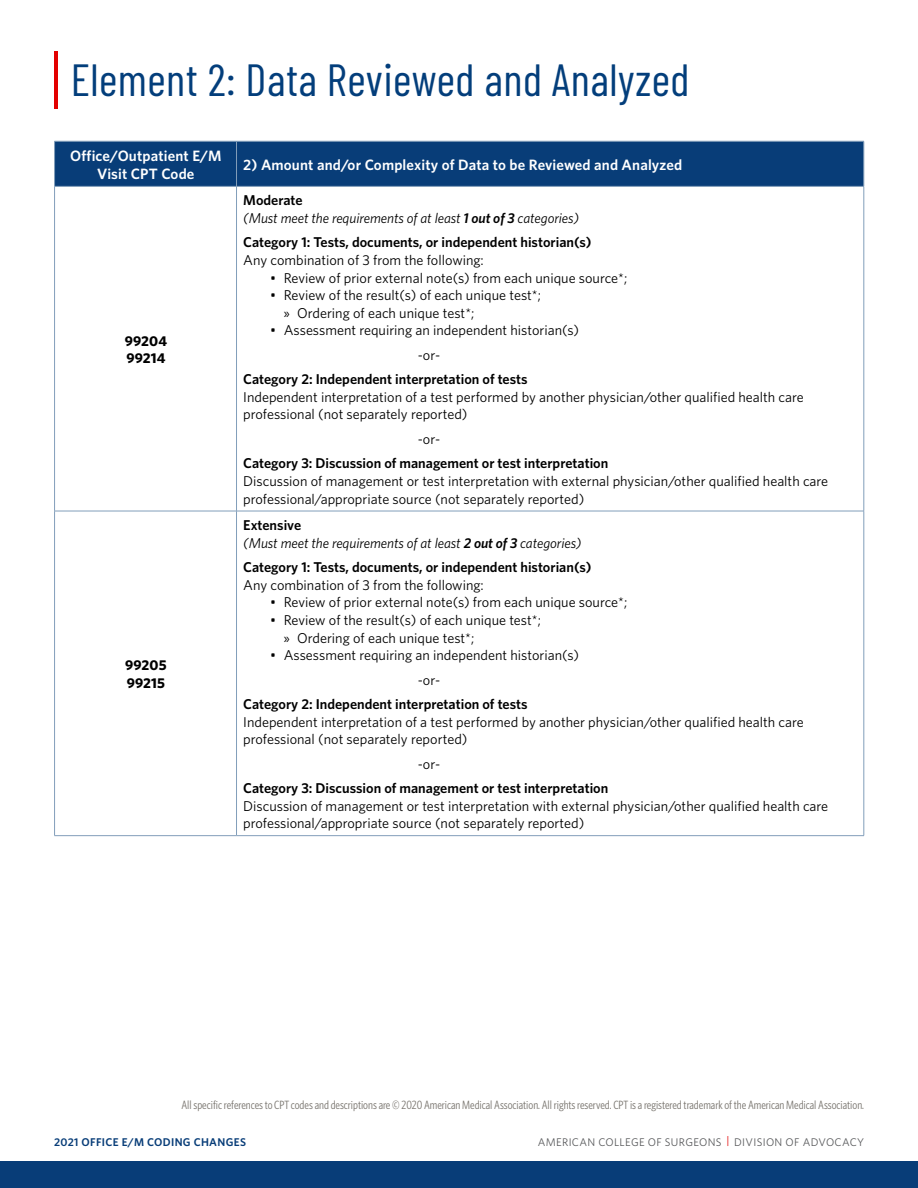
<style>
.page{position:relative;width:918px;height:1188px;background:#fff}
.page>*{position:absolute;margin:0;border:0;box-sizing:border-box;transform-origin:0 0}
.t1{font:45px "Barlow Condensed";letter-spacing:.01em;color:#033e7b}
.t2{font:600 15px/18px "Whitney";letter-spacing:.01em;color:#fff;text-align:center}
.t3{font:14.25px/17.7px "Whitney";color:#000}
.t4{font:600 14.25px "Whitney";color:#000}
.t5{font:italic 14.25px/17.7px "Whitney";letter-spacing:-.005em;color:#000}
.t6{font:700 14.25px/17.7px "Whitney";letter-spacing:.01em;color:#000}
.t7{font:12px "Whitney Condensed";color:#7a7670}
.t8{font:600 11.25px "Whitney";letter-spacing:.03em;color:#083d78}
.t9{font:11.1px "Whitney";letter-spacing:.03em;color:#58595b}
.s1{font-weight:600;font-style:normal}
.s2{font-weight:600}
.s3{font-family:"Myriad Pro"}
.s4{color:#e30000}
</style>
<div class="page">
<div style="left:0;top:1161px;width:918px;height:27px;background:#083d78"></div>
<div style="left:55px;top:142px;width:809px;height:44px;background:#083d78"></div>
<hr style="left:54px;top:141px;width:183px;height:1px;background:#829eba">
<hr style="left:54px;top:141px;width:1px;height:45px;background:#829eba">
<hr style="left:237px;top:141px;width:627px;height:1px;background:#829eba">
<hr style="left:236px;top:141px;width:1px;height:45px;background:#829eba">
<hr style="left:864px;top:141px;width:1px;height:45px;background:#829eba">
<hr style="left:54px;top:186px;width:183px;height:1px;background:#829eba">
<hr style="left:54px;top:187px;width:1px;height:324px;background:#829eba">
<hr style="left:237px;top:186px;width:627px;height:1px;background:#829eba">
<hr style="left:236px;top:187px;width:1px;height:324px;background:#829eba">
<hr style="left:864px;top:187px;width:1px;height:324px;background:#829eba">
<hr style="left:54px;top:511px;width:183px;height:1px;background:#829eba">
<hr style="left:54px;top:511px;width:1px;height:324px;background:#829eba">
<hr style="left:237px;top:511px;width:627px;height:1px;background:#829eba">
<hr style="left:236px;top:511px;width:1px;height:324px;background:#829eba">
<hr style="left:864px;top:511px;width:1px;height:324px;background:#829eba">
<hr style="left:54px;top:835px;width:183px;height:1px;background:#829eba">
<hr style="left:237px;top:835px;width:627px;height:1px;background:#829eba">
<hr style="left:54px;top:51px;width:4px;height:58px;background:#e30000">
<h1 class="t1" style="left:71px;top:48px;width:620px">Element 2: Data Reviewed and Analyzed</h1>
<p class="t2" style="left:70px;top:146px;width:153px">Office/Outpatient E/M<br>Visit CPT Code</p>
<p class="t2" style="left:243px;top:155px;width:440px">2) Amount and/or Complexity of Data to be Reviewed and Analyzed</p>
<p class="t6" style="left:125px;top:331px;width:44px">99204<br>99214</p>
<p class="t6" style="left:125px;top:656px;width:43px">99205<br>99215</p>
<p class="t5" style="left:243px;top:191px;width:337px"><span class="s1">Moderate<br></span>(Must meet the requirements of at least <span class="s2">1 out of 3</span> categories)</p>
<p class="t4" style="left:243px;top:233px;width:350px">Category 1: Tests, documents, or independent historian(s)</p>
<p class="t3" style="left:243px;top:251px;width:242px">Any combination of 3 from the following:</p>
<p class="t3" style="left:270px;top:268px;width:358px">• Review of prior external note(s) from each unique source*;</p>
<p class="t3" style="left:284px;top:286px;width:259px;text-indent:-13px">• Review of the result(s) of each unique test*; <span class="s3">»</span> Ordering of each unique test*;</p>
<p class="t3" style="left:418px;top:318px;width:163px;line-height:24.5px;text-indent:-148px">• Assessment requiring an independent historian(s) -or-</p>
<p class="t4" style="left:243px;top:370px;width:286px">Category 2: Independent interpretation of tests</p>
<p class="t3" style="left:243px;top:388px;width:562px">Independent interpretation of a test performed by another physician/other qualified health care professional (not separately reported)</p>
<p class="t3" style="left:418px;top:430px;width:24px">-or-</p>
<p class="t4" style="left:243px;top:454px;width:367px">Category 3: Discussion of management or test interpretation</p>
<p class="t3" style="left:243px;top:472px;width:587px">Discussion of management or test interpretation with external physician/other qualified health care professional/appropriate source (not separately reported)</p>
<p class="t5" style="left:243px;top:516px;width:340px"><span class="s1">Extensive<br></span>(Must meet the requirements of at least <span class="s2">2 out of 3</span> categories)</p>
<p class="t4" style="left:243px;top:558px;width:350px">Category 1: Tests, documents, or independent historian(s)</p>
<p class="t3" style="left:243px;top:576px;width:242px">Any combination of 3 from the following:</p>
<p class="t3" style="left:270px;top:593px;width:358px">• Review of prior external note(s) from each unique source*;</p>
<p class="t3" style="left:284px;top:611px;width:259px;text-indent:-13px">• Review of the result(s) of each unique test*; <span class="s3">»</span> Ordering of each unique test*;</p>
<p class="t3" style="left:418px;top:643px;width:163px;line-height:24.5px;text-indent:-148px">• Assessment requiring an independent historian(s) -or-</p>
<p class="t4" style="left:243px;top:694px;width:286px">Category 2: Independent interpretation of tests</p>
<p class="t3" style="left:243px;top:712px;width:562px">Independent interpretation of a test performed by another physician/other qualified health care professional (not separately reported)</p>
<p class="t3" style="left:418px;top:754px;width:24px">-or-</p>
<p class="t4" style="left:243px;top:778px;width:367px">Category 3: Discussion of management or test interpretation</p>
<p class="t3" style="left:243px;top:796px;width:587px">Discussion of management or test interpretation with external physician/other qualified health care professional/appropriate source (not separately reported)</p>
<p class="t7" style="left:182px;top:1097px;width:684px">All specific references to CPT codes and descriptions are © 2020 American Medical Association. All rights reserved. CPT is a registered trademark of the American Medical Association.</p>
<p class="t8" style="left:54px;top:1134px;width:194px">2021 OFFICE E/M CODING CHANGES</p>
<p class="t9" style="left:538px;top:1134px;width:328px">AMERICAN COLLEGE OF SURGEONS <span class="s4">|</span> DIVISION OF ADVOCACY</p>
</div>
